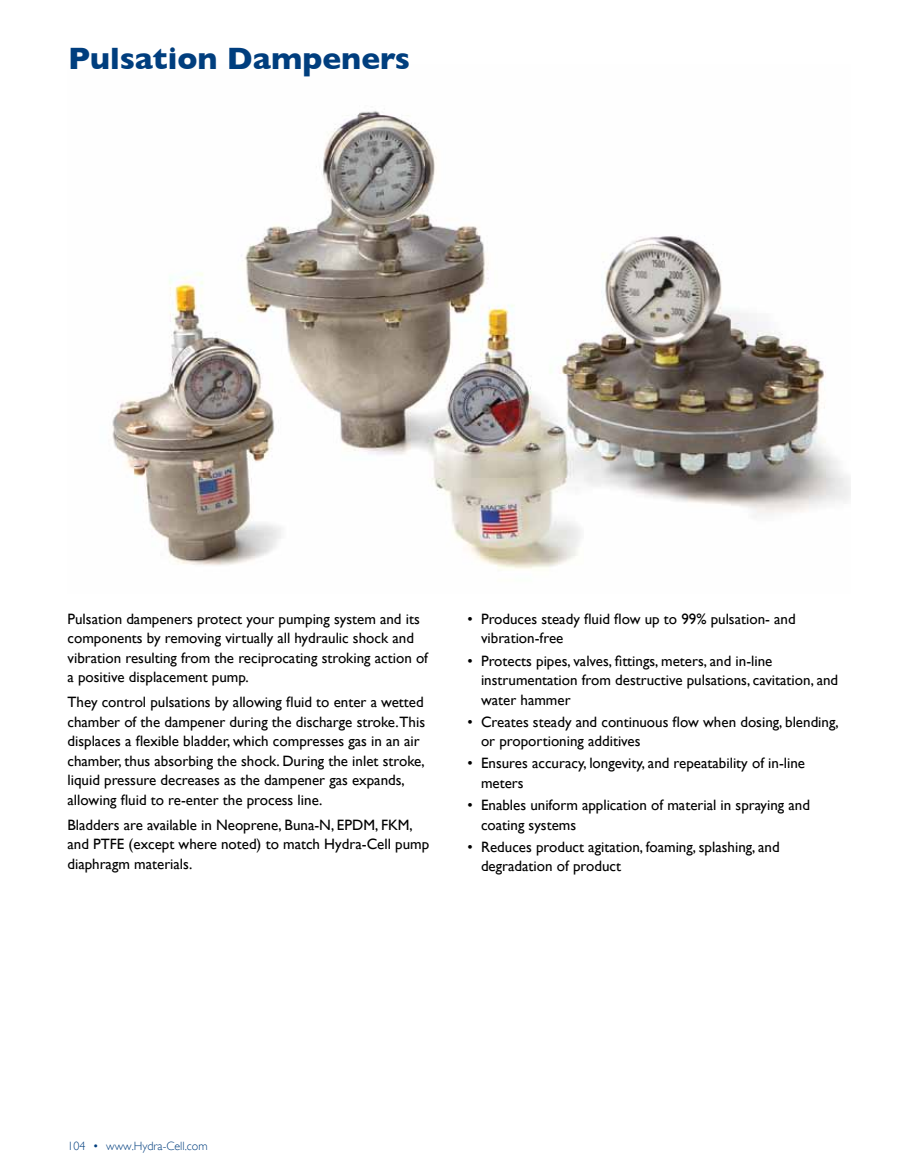
<style>
.page{position:relative;width:918px;height:1175px;background:#fff}
.page>*{position:absolute;margin:0;border:0;box-sizing:border-box;transform-origin:0 0}
.t1{font:700 31.5px "Gill Sans";color:#003e7e}
.t2{font:15px/19.5px "Gill Sans";color:#000}
.t3{font:300 12px "Gill Sans";color:#003e7e}
</style>
<div class="page">
<img style="left:112px;top:111px;width:738px;height:458px">
<h1 class="t1" style="left:68px;top:40px;width:343px">Pulsation Dampeners</h1>
<p class="t2" style="left:68px;top:609px;width:362px">Pulsation dampeners protect your pumping system and its components by removing virtually all hydraulic shock and vibration resulting from the reciprocating stroking action of a positive displacement pump.</p>
<p class="t2" style="left:68px;top:692px;width:359px">They control pulsations by allowing fluid to enter a wetted chamber of the dampener during the discharge stroke.This displaces a flexible bladder, which compresses gas in an air chamber, thus absorbing the shock. During the inlet stroke, liquid pressure decreases as the dampener gas expands, allowing fluid to re-enter the process line.</p>
<p class="t2" style="left:68px;top:814px;width:363px">Bladders are available in Neoprene, Buna-N, EPDM, FKM, and PTFE (except where noted) to match Hydra-Cell pump diaphragm materials.</p>
<p class="t2" style="left:481px;top:609px;width:316px;text-indent:-14px">• Produces steady fluid flow up to 99% pulsation- and vibration-free</p>
<p class="t2" style="left:481px;top:650px;width:359px;text-indent:-14px">• Protects pipes, valves, fittings, meters, and in-line instrumentation from destructive pulsations, cavitation, and water hammer</p>
<p class="t2" style="left:481px;top:711px;width:359px;text-indent:-13px">• Creates steady and continuous flow when dosing, blending, or proportioning additives</p>
<p class="t2" style="left:481px;top:753px;width:326px;text-indent:-14px">• Ensures accuracy, longevity, and repeatability of in-line meters</p>
<p class="t2" style="left:481px;top:795px;width:331px;text-indent:-14px">• Enables uniform application of material in spraying and coating systems</p>
<p class="t2" style="left:481px;top:837px;width:300px;text-indent:-13px">• Reduces product agitation, foaming, splashing, and degradation of product</p>
<p class="t3" style="left:68px;top:1138px;width:142px">104 • www.Hydra-Cell.com</p>
</div>
